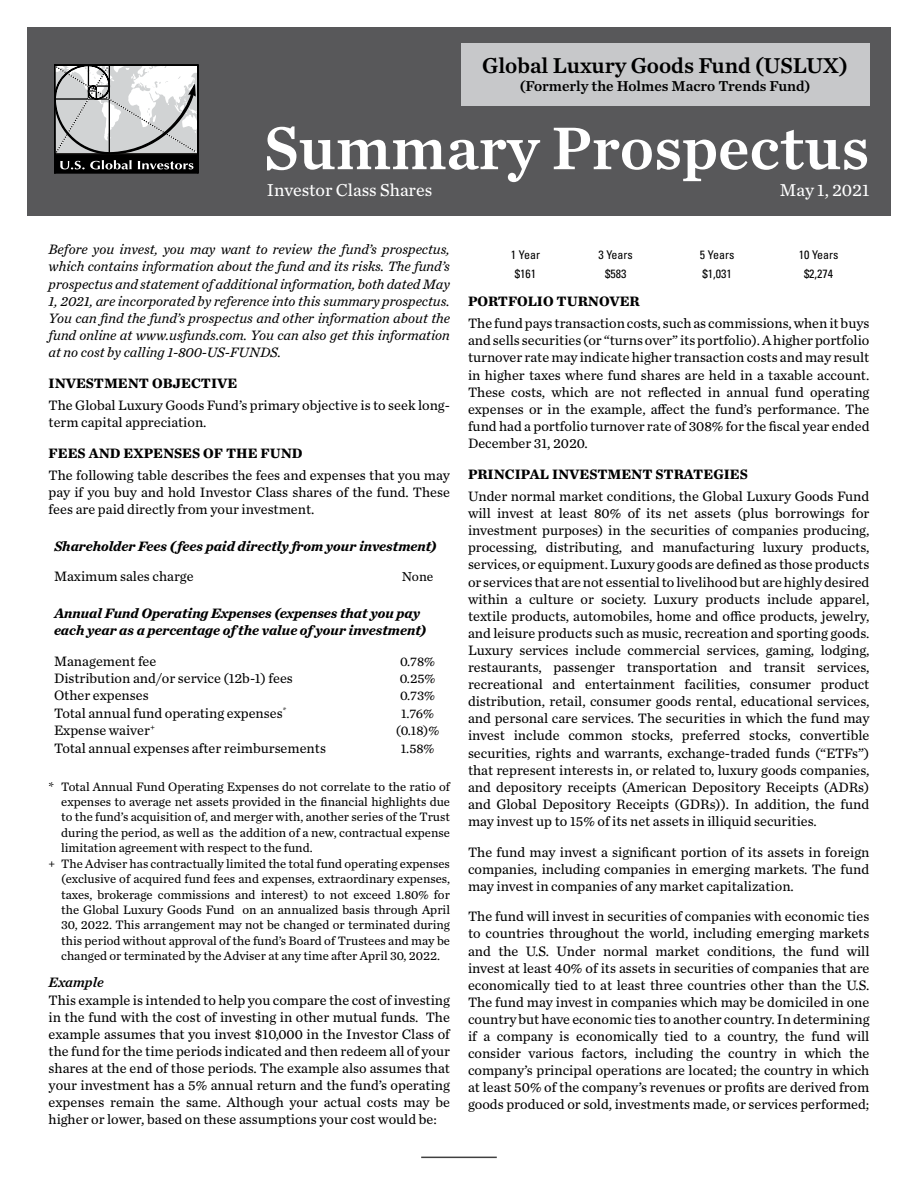
<style>
.page{position:relative;width:918px;height:1188px;background:#fff}
.page>*{position:absolute;margin:0;border:0;box-sizing:border-box;transform-origin:0 0}
.t1{font:63px "Chronicle Text G2 Semi";color:#fff}
.t2{font:22.5px "Chronicle Text G2 Semi";color:#000}
.t3{font:18px "Chronicle Text G2";color:#fff}
.t4{font:15px "Chronicle Text G2 Semi";color:#000}
.t5{font:14.25px/17.1px "Chronicle Text G2";color:#000;text-align:justify}
.t6{font:italic 14.25px/17.1px "Chronicle Text G2";color:#000;text-align:justify}
.t7{font:italic 700 14.25px/17.1px "Chronicle Text G2";color:#000}
.t8{font:700 14.25px "Chronicle Text G2";color:#000}
.t9{font:italic 14.25px "Chronicle Text G2 Semi";color:#000}
.t10{font:13.5px "Chronicle Text G2";color:#000}
.t11{font:12.75px "Chronicle Text G2";color:#000}
.t12{font:condensed 12px "Univers LT Std";color:#000}
</style>
<div class="page">
<div style="left:27px;top:27px;width:864px;height:189px;background:#58585a"></div>
<div style="left:461px;top:43px;width:408px;height:62px;background:#c7c8ca"></div>
<svg style="left:54px;top:65px;width:145px;height:108px;background:#a6a7a7"></svg>
<hr style="left:421px;top:1157px;width:76px;height:1px;background:#404040">
<h2 class="t2" style="left:482px;top:48px;width:367px">Global Luxury Goods Fund (USLUX)</h2>
<p class="t4" style="left:520px;top:74px;width:292px">(Formerly the Holmes Macro Trends Fund)</p>
<h1 class="t1" style="left:264px;top:99px;width:607px">Summary Prospectus</h1>
<p class="t3" style="left:267px;top:176px;width:167px">Investor Class Shares</p>
<p class="t3" style="left:780px;top:176px;width:91px">May 1, 2021</p>
<p class="t6" style="left:49px;top:240px;width:403px">Before you invest, you may want to review the fund’s prospectus, which contains information about the fund and its risks. The fund’s prospectus and statement of additional information, both dated May 1, 2021, are incorporated by reference into this summary prospectus.<br>You can find the fund’s prospectus and other information about the fund online at www.usfunds.com. You can also get this information at no cost by calling 1-800-US-FUNDS.</p>
<p class="t8" style="left:49px;top:371px;width:190px">INVESTMENT OBJECTIVE</p>
<p class="t5" style="left:49px;top:396px;width:403px">The Global Luxury Goods Fund’s primary objective is to seek long&shy;term capital appreciation.</p>
<p class="t8" style="left:49px;top:442px;width:256px">FEES AND EXPENSES OF THE FUND</p>
<p class="t5" style="left:49px;top:466px;width:403px">The following table describes the fees and expenses that you may pay if you buy and hold Investor Class shares of the fund. These fees are paid directly from your investment.</p>
<p class="t7" style="left:54px;top:537px;width:384px">Shareholder Fees ( fees paid directly from your investment)</p>
<p class="t5" style="left:54px;top:567px;width:141px">Maximum sales charge</p>
<p class="t10" style="left:402px;top:567px;width:33px">None</p>
<p class="t7" style="left:54px;top:604px;width:374px">Annual Fund Operating Expenses (expenses that you pay each year as a percentage of the value of your investment)</p>
<p class="t5" style="left:54px;top:652px;width:104px">Management fee</p>
<p class="t10" style="left:400px;top:651px;width:37px">0.78%</p>
<p class="t5" style="left:54px;top:669px;width:240px">Distribution and/or service (12b-1) fees</p>
<p class="t10" style="left:400px;top:668px;width:37px">0.25%</p>
<p class="t5" style="left:54px;top:686px;width:96px">Other expenses</p>
<p class="t10" style="left:400px;top:686px;width:37px">0.73%</p>
<p class="t5" style="left:54px;top:704px;width:234px">Total annual fund operating expenses<sup>*</sup></p>
<p class="t10" style="left:401px;top:703px;width:35px">1.76%</p>
<p class="t5" style="left:54px;top:721px;width:97px">Expense waiver</p>
<p class="t10" style="left:396px;top:720px;width:45px">(0.18)%</p>
<p class="t5" style="left:54px;top:739px;width:274px">Total annual expenses after reimbursements</p>
<p class="t10" style="left:401px;top:738px;width:35px">1.58%</p>
<p class="t11" style="left:49px;top:777px;width:403px">* Total Annual Fund Operating Expenses do not correlate to the ratio of</p>
<p class="t11" style="left:61px;top:792px;width:390px">expenses to average net assets provided in the financial highlights due</p>
<p class="t11" style="left:61px;top:807px;width:390px">to the fund’s acquisition of, and merger with, another series of the Trust</p>
<p class="t11" style="left:61px;top:823px;width:390px">during the period, as well as the addition of a new, contractual expense</p>
<p class="t11" style="left:61px;top:838px;width:253px">limitation agreement with respect to the fund.</p>
<p class="t11" style="left:49px;top:854px;width:403px">+ The Adviser has contractually limited the total fund operating expenses</p>
<p class="t11" style="left:61px;top:870px;width:390px">(exclusive of acquired fund fees and expenses, extraordinary expenses,</p>
<p class="t11" style="left:61px;top:885px;width:390px">taxes, brokerage commissions and interest) to not exceed 1.80% for</p>
<p class="t11" style="left:61px;top:900px;width:390px">the Global Luxury Goods Fund on an annualized basis through April</p>
<p class="t11" style="left:61px;top:915px;width:390px">30, 2022. This arrangement may not be changed or terminated during</p>
<p class="t11" style="left:61px;top:931px;width:390px">this period without approval of the fund’s Board of Trustees and may be</p>
<p class="t11" style="left:61px;top:946px;width:380px">changed or terminated by the Adviser at any time after April 30, 2022.</p>
<p class="t9" style="left:49px;top:971px;width:57px">Example</p>
<p class="t5" style="left:49px;top:991px;width:403px">This example is intended to help you compare the cost of investing in the fund with the cost of investing in other mutual funds. The example assumes that you invest $10,000 in the Investor Class of the fund for the time periods indicated and then redeem all of your shares at the end of those periods. The example also assumes that your investment has a 5% annual return and the fund’s operating expenses remain the same. Although your actual costs may be higher or lower, based on these assumptions your cost would be:</p>
<p class="t12" style="left:511px;top:247px;width:31px">1 Year</p>
<p class="t12" style="left:598px;top:247px;width:36px">3 Years</p>
<p class="t12" style="left:700px;top:247px;width:36px">5 Years</p>
<p class="t12" style="left:799px;top:247px;width:41px">10 Years</p>
<p class="t12" style="left:515px;top:266px;width:23px">$161</p>
<p class="t12" style="left:605px;top:266px;width:23px">$583</p>
<p class="t12" style="left:703px;top:266px;width:31px">$1,031</p>
<p class="t12" style="left:804px;top:266px;width:31px">$2,274</p>
<p class="t8" style="left:468px;top:289px;width:173px">PORTFOLIO TURNOVER</p>
<p class="t5" style="left:468px;top:314px;width:403px">The fund pays transaction costs, such as commissions, when it buys and sells securities (or “turns over” its portfolio). A higher portfolio turnover rate may indicate higher transaction costs and may result in higher taxes where fund shares are held in a taxable account.<br>These costs, which are not reflected in annual fund operating expenses or in the example, affect the fund’s performance. The fund had a portfolio turnover rate of 308% for the fiscal year ended December 31, 2020.</p>
<p class="t8" style="left:468px;top:462px;width:281px">PRINCIPAL INVESTMENT STRATEGIES</p>
<p class="t5" style="left:468px;top:487px;width:403px">Under normal market conditions, the Global Luxury Goods Fund will invest at least 80% of its net assets (plus borrowings for investment purposes) in the securities of companies producing, processing, distributing, and manufacturing luxury products, services, or equipment. Luxury goods are defined as those products or services that are not essential to livelihood but are highly desired within a culture or society. Luxury products include apparel, textile products, automobiles, home and office products, jewelry, and leisure products such as music, recreation and sporting goods.<br>Luxury services include commercial services, gaming, lodging, restaurants, passenger transportation and transit services, recreational and entertainment facilities, consumer product distribution, retail, consumer goods rental, educational services, and personal care services. The securities in which the fund may invest include common stocks, preferred stocks, convertible securities, rights and warrants, exchange-traded funds (“ETFs”) that represent interests in, or related to, luxury goods companies, and depository receipts (American Depository Receipts (ADRs) and Global Depository Receipts (GDRs)). In addition, the fund may invest up to 15% of its net assets in illiquid securities.</p>
<p class="t5" style="left:468px;top:842px;width:403px">The fund may invest a significant portion of its assets in foreign companies, including companies in emerging markets. The fund may invest in companies of any market capitalization.</p>
<p class="t5" style="left:468px;top:907px;width:403px">The fund will invest in securities of companies with economic ties to countries throughout the world, including emerging markets and the U.S. Under normal market conditions, the fund will invest at least 40% of its assets in securities of companies that are economically tied to at least three countries other than the U.S.<br>The fund may invest in companies which may be domiciled in one country but have economic ties to another country. In determining if a company is economically tied to a country, the fund will consider various factors, including the country in which the company’s principal operations are located; the country in which at least 50% of the company’s revenues or profits are derived from goods produced or sold, investments made, or services performed;</p>
</div>
